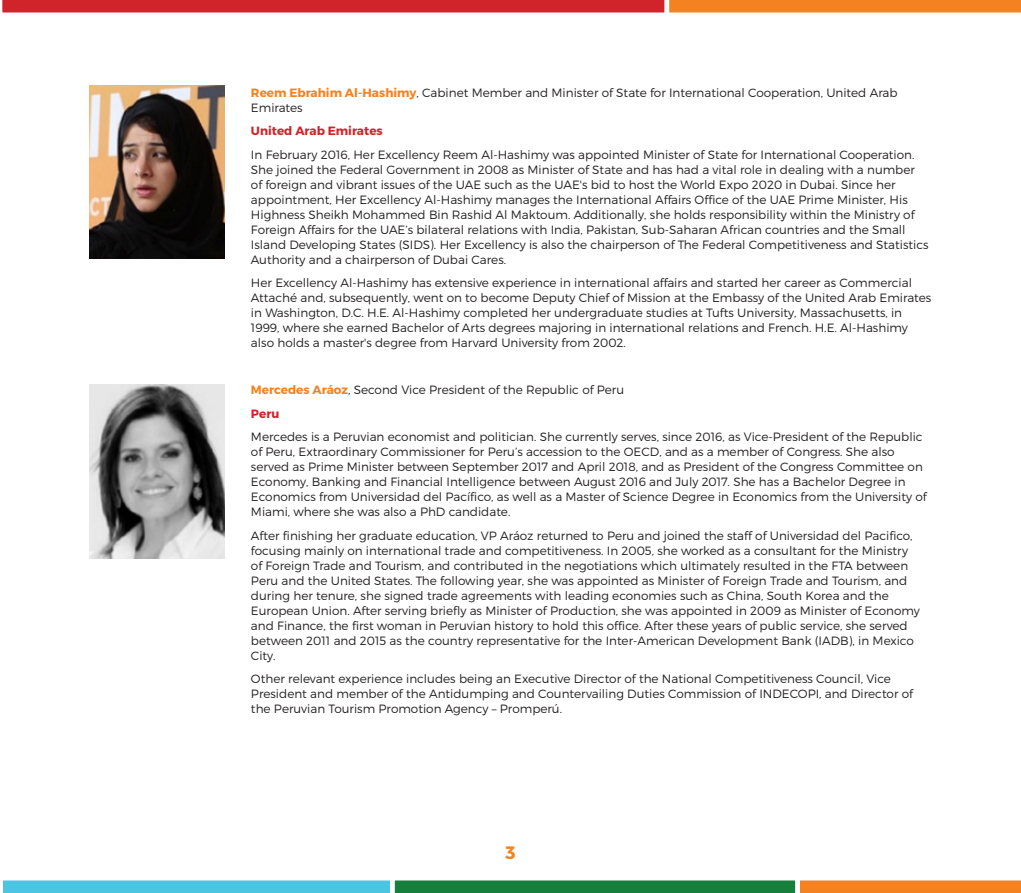
<style>
.page{position:relative;width:1021px;height:893px;background:#fff}
.page>*{position:absolute;margin:0;border:0;box-sizing:border-box;transform-origin:0 0}
.t1{font:700 18px "Montserrat";color:#f58220}
.Body{font:300 12px/15px "Montserrat";color:#231f20}
.Body-2{font:700 12px "Montserrat";color:#d1232a}
.s1{font-weight:700;color:#f58220}
</style>
<div class="page">
<svg style="left:2px;top:0;width:1018px;height:13px;background:#de4b2f"></svg>
<svg style="left:3px;top:880px;width:1017px;height:13px;background:#629f7c"></svg>
<img style="left:89px;top:85px;width:135px;height:174px">
<img style="left:89px;top:385px;width:135px;height:173px">
<p class="Body" style="left:251px;top:85px;width:648px"><span class="s1">Reem Ebrahim Al-Hashimy</span>, Cabinet Member and Minister of State for International Cooperation, United Arab<br>Emirates</p>
<p class="Body-2" style="left:251px;top:123px;width:133px">United Arab Emirates</p>
<p class="Body" style="left:251px;top:147px;width:679px">In February 2016, Her Excellency Reem Al-Hashimy was appointed Minister of State for International Cooperation.<br>She joined the Federal Government in 2008 as Minister of State and has had a vital role in dealing with a number of foreign and vibrant issues of the UAE such as the UAE's bid to host the World Expo 2020 in Dubai. Since her appointment, Her Excellency Al-Hashimy manages the International Affairs Office of the UAE Prime Minister, His Highness Sheikh Mohammed Bin Rashid Al Maktoum. Additionally, she holds responsibility within the Ministry of Foreign Affairs for the UAE’s bilateral relations with India, Pakistan, Sub-Saharan African countries and the Small Island Developing States (SIDS). Her Excellency is also the chairperson of The Federal Competitiveness and Statistics Authority and a chairperson of Dubai Cares.</p>
<p class="Body" style="left:251px;top:275px;width:682px">Her Excellency Al-Hashimy has extensive experience in international affairs and started her career as Commercial Attaché and, subsequently, went on to become Deputy Chief of Mission at the Embassy of the United Arab Emirates in Washington, D.C. H.E. Al-Hashimy completed her undergraduate studies at Tufts University, Massachusetts, in 1999, where she earned Bachelor of Arts degrees majoring in international relations and French. H.E. Al-Hashimy also holds a master's degree from Harvard University from 2002.</p>
<p class="Body" style="left:251px;top:382px;width:375px"><span class="s1">Mercedes Aráoz</span>, Second Vice President of the Republic of Peru</p>
<p class="Body-2" style="left:251px;top:406px;width:30px">Peru</p>
<p class="Body" style="left:251px;top:429px;width:677px">Mercedes is a Peruvian economist and politician. She currently serves, since 2016, as Vice-President of the Republic of Peru, Extraordinary Commissioner for Peru’s accession to the OECD, and as a member of Congress. She also served as Prime Minister between September 2017 and April 2018, and as President of the Congress Committee on Economy, Banking and Financial Intelligence between August 2016 and July 2017. She has a Bachelor Degree in Economics from Universidad del Pacífico, as well as a Master of Science Degree in Economics from the University of Miami, where she was also a PhD candidate.</p>
<p class="Body" style="left:251px;top:528px;width:670px">After finishing her graduate education, VP Aráoz returned to Peru and joined the staff of Universidad del Pacifico, focusing mainly on international trade and competitiveness. In 2005, she worked as a consultant for the Ministry of Foreign Trade and Tourism, and contributed in the negotiations which ultimately resulted in the FTA between Peru and the United States. The following year, she was appointed as Minister of Foreign Trade and Tourism, and during her tenure, she signed trade agreements with leading economies such as China, South Korea and the European Union. After serving briefly as Minister of Production, she was appointed in 2009 as Minister of Economy and Finance, the first woman in Peruvian history to hold this office. After these years of public service, she served between 2011 and 2015 as the country representative for the Inter-American Development Bank (IADB), in Mexico City.</p>
<p class="Body" style="left:251px;top:671px;width:663px">Other relevant experience includes being an Executive Director of the National Competitiveness Council, Vice<br>President and member of the Antidumping and Countervailing Duties Commission of INDECOPI, and Director of the Peruvian Tourism Promotion Agency – Promperú.</p>
<p class="t1" style="left:505px;top:842px;width:12px">3</p>
</div>
